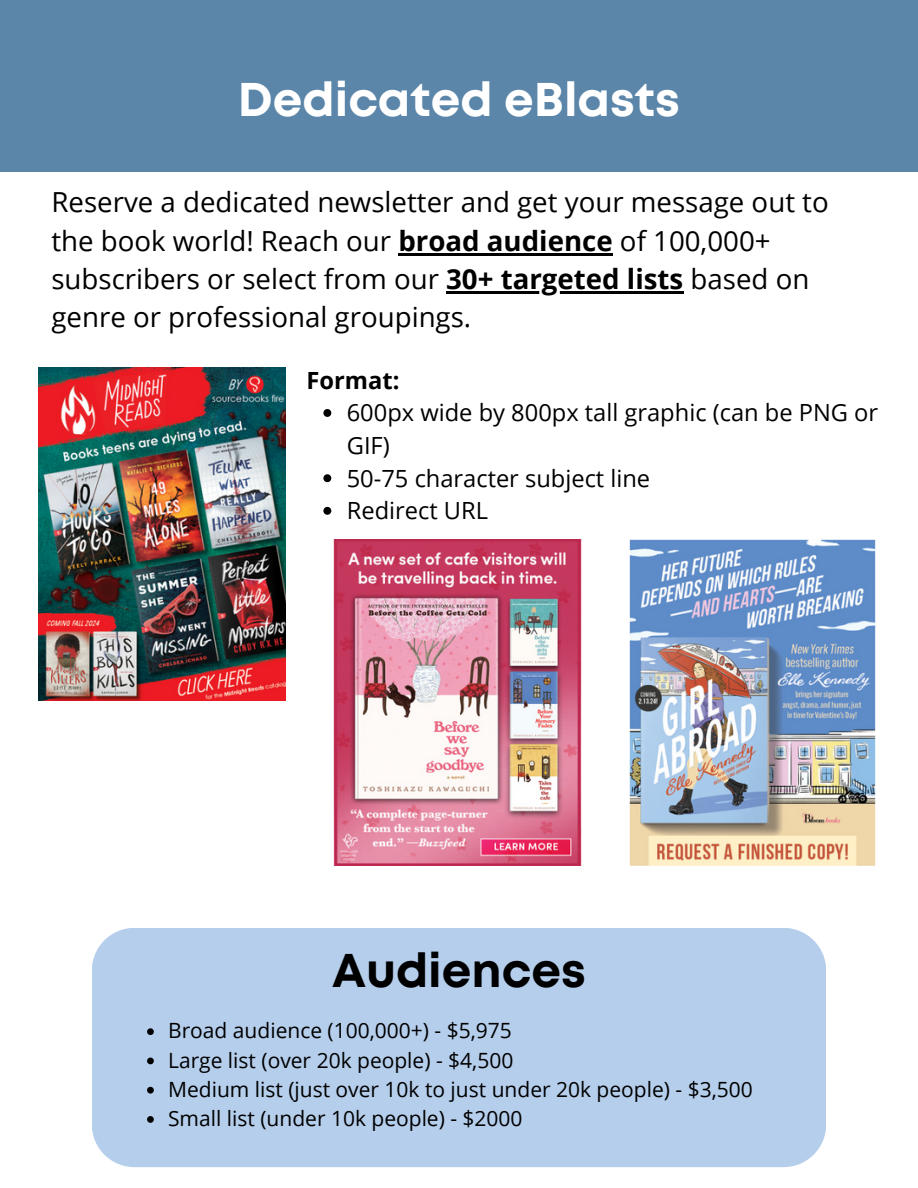
<style>
.page{position:relative;width:918px;height:1188px;background:#fff}
.page>*{position:absolute;margin:0;border:0;box-sizing:border-box;transform-origin:0 0}
.t1{font:700 47.25px "Mont";color:#fff}
.t2{font:700 47.25px "Mont";color:#000}
.t3{font:27.6px/38.2px "Open Sans";color:#000}
.t4{font:23.7px/32.7px "Open Sans";color:#000}
.t5{font:700 23.7px "Open Sans";color:#000}
.t6{font:21px/29.2px "Open Sans";color:#000}
.s1{font-weight:700}
</style>
<div class="page">
<div style="left:0;top:0;width:918px;height:172px;background:#5b86a9"></div>
<img style="left:629px;top:539px;width:247px;height:326px">
<img style="left:38px;top:368px;width:248px;height:333px">
<img style="left:334px;top:539px;width:247px;height:326px">
<hr style="left:398px;top:253px;width:215px;height:2px;background:#000">
<hr style="left:446px;top:291px;width:237px;height:2px;background:#000">
<svg style="left:323px;top:409px;width:8px;height:8px"></svg>
<svg style="left:323px;top:474px;width:8px;height:8px"></svg>
<svg style="left:323px;top:507px;width:8px;height:8px"></svg>
<div style="left:92px;top:928px;width:734px;height:239px;background:#b5ceec"></div>
<svg style="left:147px;top:1028px;width:7px;height:7px"></svg>
<svg style="left:147px;top:1058px;width:7px;height:6px"></svg>
<svg style="left:147px;top:1087px;width:7px;height:7px"></svg>
<svg style="left:147px;top:1116px;width:7px;height:7px"></svg>
<p class="t1" style="left:238px;top:81px;width:444px">Dedicated eBlasts</p>
<h3 class="t3" style="left:51px;top:183px;width:779px">Reserve a dedicated newsletter and get your message out to the book world! Reach our <span class="s1">broad audience</span> of 100,000+ subscribers or select from our <span class="s1">30+ targeted lists</span> based on</h3>
<p class="t3" style="left:51px;top:297px;width:421px">genre or professional groupings.</p>
<p class="t5" style="left:307px;top:363px;width:94px">Format:</p>
<p class="t4" style="left:347px;top:396px;width:533px">600px wide by 800px tall graphic (can be PNG or<br>GIF)</p>
<p class="t4" style="left:347px;top:461px;width:305px">50-75 character subject line</p>
<p class="t4" style="left:347px;top:494px;width:143px">Redirect URL</p>
<h1 class="t2" style="left:332px;top:953px;width:255px">Audiences</h1>
<p class="t6" style="left:168px;top:1016px;width:345px">Broad audience (100,000+) - $5,975</p>
<p class="t6" style="left:168px;top:1045px;width:347px">Large list (over 20k people) - $4,500</p>
<p class="t6" style="left:168px;top:1074px;width:586px">Medium list (just over 10k to just under 20k people) - $3,500<br>Small list (under 10k people) - $2000</p>
</div>
